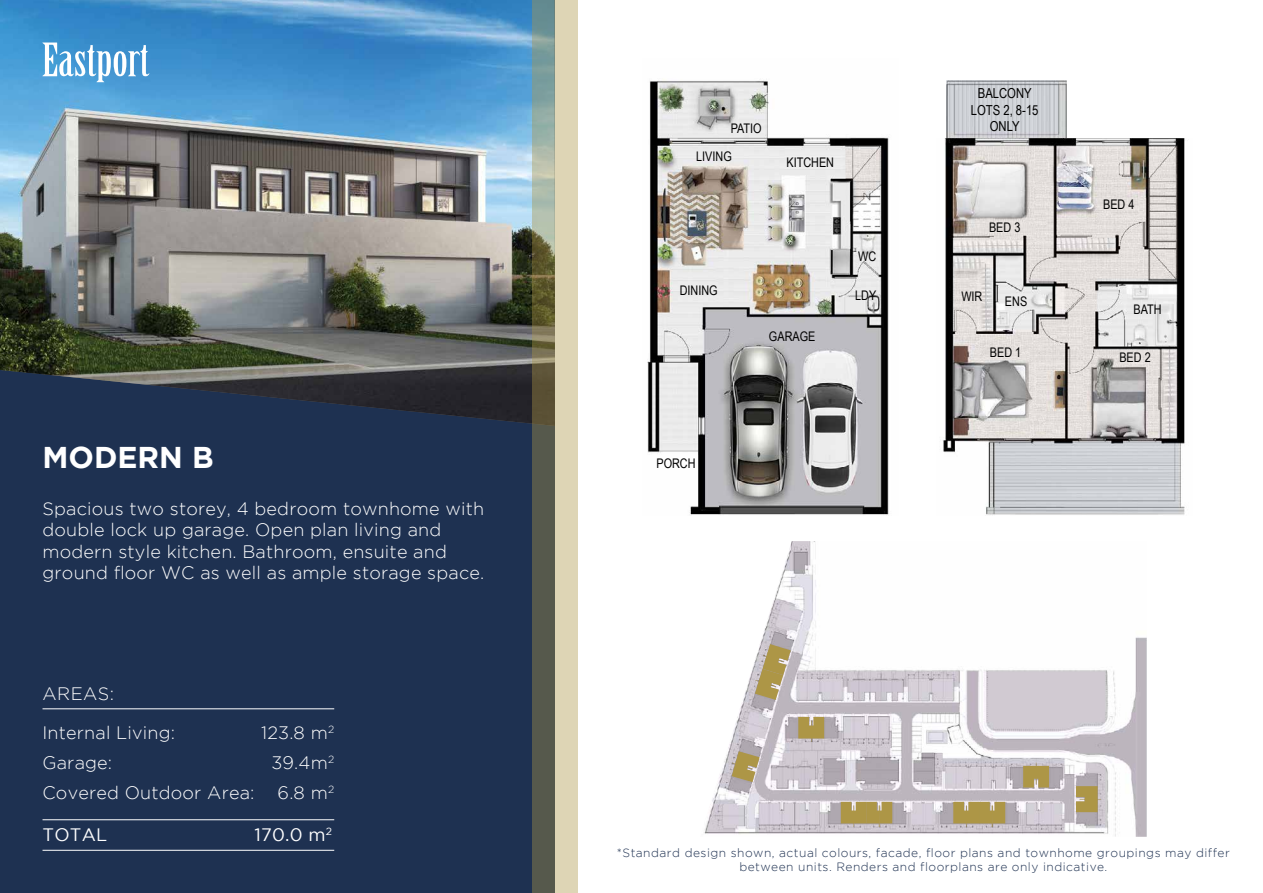
<style>
.page{position:relative;width:1263px;height:893px;background:#fff}
.page>*{position:absolute;margin:0;border:0;box-sizing:border-box;transform-origin:0 0}
.t1{font:45px "Birch Std";color:#fff;scale:1.2 1}
.t2{font:700 30px "Gotham";color:#fff}
.t3{font:300 18px/21.6px "Gotham";letter-spacing:.01em;color:#fff}
.t4{font:18px "Gotham";letter-spacing:.01em;color:#fff}
.t5{font:13.8px/16.5px "Arial Narrow";color:#000;text-align:center}
.t6{font:13.2px "Arial Narrow";color:#000}
.t7{font:300 12px/14.4px "Gotham";letter-spacing:.04em;color:#1e3151;text-align:center}
</style>
<div class="page">
<img style="left:704px;top:541px;width:443px;height:296px">
<img style="left:946px;top:81px;width:120px;height:57px">
<img style="left:943px;top:138px;width:242px;height:377px">
<img style="left:647px;top:80px;width:242px;height:435px">
<svg style="left:1023px;top:763px;width:26px;height:24px"></svg>
<svg style="left:798px;top:717px;width:26px;height:25px"></svg>
<svg style="left:732px;top:751px;width:27px;height:31px"></svg>
<svg style="left:755px;top:644px;width:36px;height:56px;background:#b9aa84"></svg>
<svg style="left:1076px;top:786px;width:25px;height:26px"></svg>
<svg style="left:953px;top:802px;width:52px;height:25px"></svg>
<svg style="left:841px;top:802px;width:51px;height:25px"></svg>
<div style="left:0;top:0;width:555px;height:893px;background:#1e3151"></div>
<img style="left:0;top:0;width:532px;height:424px">
<svg style="left:532px;top:0;width:46px;height:893px;background:#a1a088"></svg>
<hr style="left:43px;top:709px;width:291px;height:1px;background:#fff">
<hr style="left:43px;top:819px;width:291px;height:1px;background:#fff">
<hr style="left:43px;top:850px;width:291px;height:1px;background:#fff">
<h1 class="t1" style="left:42px;top:35px;width:91px">Eastport</h1>
<h2 class="t2" style="left:43px;top:440px;width:173px">MODERN B</h2>
<p class="t3" style="left:43px;top:497px;width:443px">Spacious two storey, 4 bedroom townhome with double lock up garage. Open plan living and modern style kitchen. Bathroom, ensuite and ground floor WC as well as ample storage space.</p>
<p class="t3" style="left:43px;top:674px;width:134px;line-height:38.5px">AREAS:<br>Internal Living:</p>
<p class="t3" style="left:261px;top:721px;width:75px">123.8 m<sup>2</sup></p>
<p class="t3" style="left:43px;top:751px;width:71px">Garage:</p>
<p class="t3" style="left:271px;top:751px;width:64px">39.4m<sup>2</sup></p>
<p class="t3" style="left:43px;top:781px;width:214px">Covered Outdoor Area:</p>
<p class="t3" style="left:278px;top:781px;width:58px">6.8 m<sup>2</sup></p>
<p class="t4" style="left:43px;top:825px;width:66px">TOTAL</p>
<p class="t4" style="left:255px;top:825px;width:79px">170.0 m<sup>2</sup></p>
<p class="t6" style="left:731px;top:119px;width:32px">PATIO</p>
<p class="t6" style="left:696px;top:147px;width:37px">LIVING</p>
<p class="t6" style="left:786px;top:153px;width:49px">KITCHEN</p>
<p class="t6" style="left:680px;top:280px;width:39px">DINING</p>
<p class="t6" style="left:769px;top:327px;width:48px">GARAGE</p>
<p class="t6" style="left:858px;top:247px;width:20px">WC</p>
<p class="t6" style="left:855px;top:286px;width:23px">LDY</p>
<p class="t6" style="left:656px;top:453px;width:41px">PORCH</p>
<p class="t5" style="left:971px;top:84px;width:69px">BALCONY<br>LOTS 2, 8-15<br>ONLY</p>
<p class="t6" style="left:989px;top:218px;width:33px">BED 3</p>
<p class="t6" style="left:961px;top:286px;width:23px">WIR</p>
<p class="t6" style="left:1005px;top:291px;width:24px">ENS</p>
<p class="t6" style="left:990px;top:343px;width:33px">BED 1</p>
<p class="t6" style="left:1103px;top:194px;width:33px">BED 4</p>
<p class="t6" style="left:1133px;top:300px;width:30px">BATH</p>
<p class="t6" style="left:1119px;top:348px;width:33px">BED 2</p>
<p class="t7" style="left:617px;top:845px;width:614px">*Standard design shown, actual colours, facade, floor plans and townhome groupings may differ between units. Renders and floorplans are only indicative.</p>
</div>
